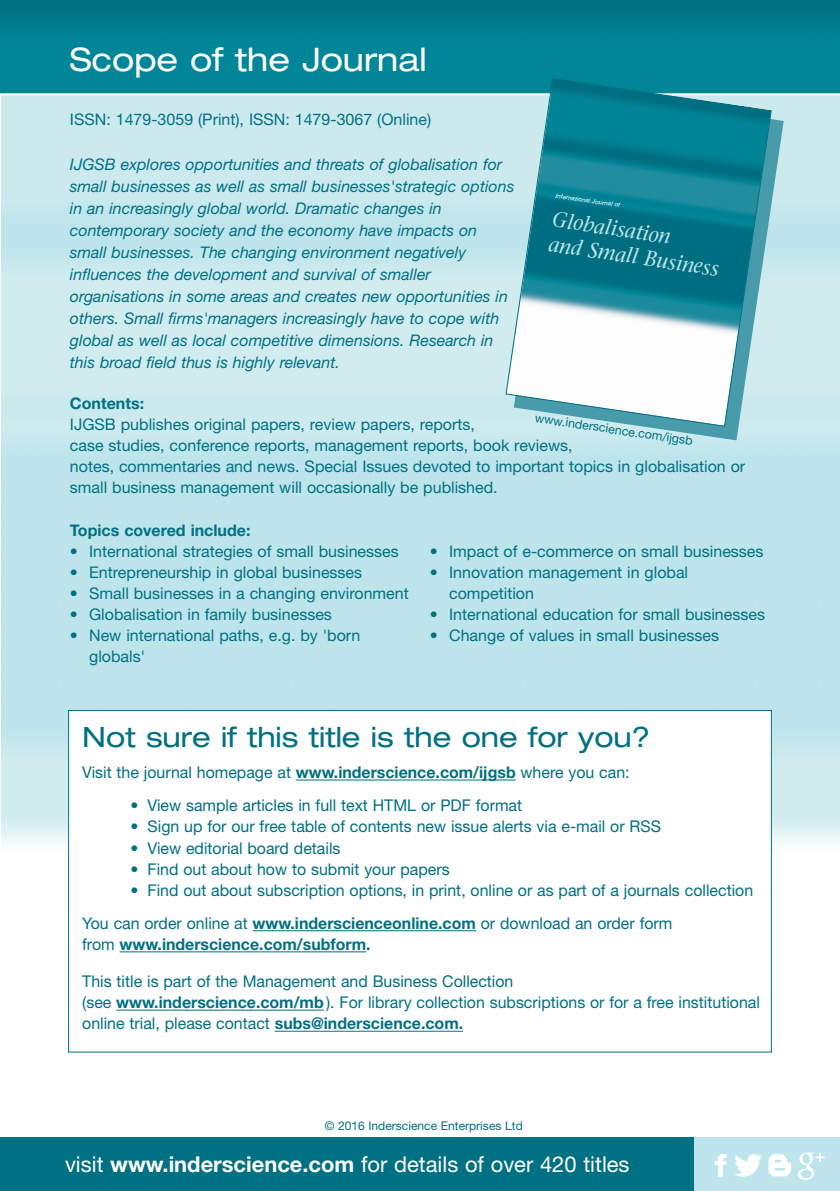
<style>
.page{position:relative;width:840px;height:1191px;background:#fff}
.page>*{position:absolute;margin:0;border:0;box-sizing:border-box;transform-origin:0 0}
.t1{font:expanded 32.4px "Helvetica Neue";color:#fff}
.t2{font:expanded 28px "Helvetica Neue";color:#007083}
.t3{font:21.8px "Helvetica Neue";color:#fff}
.t4{font:italic 21.6px/25px "Stone Serif";color:#bee5eb;scale:.94 1}
.t5{font:16.2px/21.2px "Helvetica Neue";color:#007083}
.t6{font:700 16.2px "Helvetica Neue";color:#007083}
.t7{font:16px/21px "Helvetica Neue";color:#007083}
.t8{font:italic 16px/22px "Helvetica Neue";color:#007083}
.t9{font:700 16px "Helvetica Neue";color:#007083}
.t10{font:12.4px "Helvetica Neue";color:#007083}
.t11{font:12px "Helvetica Neue";color:#007083}
.t12{font:italic 6.4px "Helvetica Neue";color:#fff}
.s1{font-weight:700}
.s2{font-weight:400}
</style>
<div class="page">
<img style="left:2px;top:95px;width:837px;height:958px">
<img style="left:0;top:0;width:839px;height:93px">
<div style="left:0;top:1137px;width:694px;height:54px;background:#007083"></div>
<div style="left:694px;top:1137px;width:145px;height:54px;background:#bee5eb"></div>
<div style="left:69px;top:711px;width:701px;height:340px;background:#fff"></div>
<hr style="left:296px;top:779px;width:219px;height:1px;background:#007083">
<hr style="left:252px;top:930px;width:223px;height:1px;background:#007083">
<hr style="left:119px;top:951px;width:247px;height:1px;background:#007083">
<hr style="left:116px;top:1009px;width:207px;height:1px;background:#007083">
<hr style="left:275px;top:1030px;width:188px;height:1px;background:#007083">
<svg style="left:714px;top:1154px;width:12px;height:22px"></svg>
<svg style="left:735px;top:1154px;width:26px;height:22px"></svg>
<svg style="left:768px;top:1154px;width:22px;height:22px"></svg>
<svg style="left:797px;top:1152px;width:27px;height:27px"></svg>
<svg style="left:513px;top:88px;width:270px;height:352px;background:#b5dce2"></svg>
<svg style="left:504px;top:78px;width:267px;height:349px"></svg>
<h1 class="t1" style="left:70px;top:48px;width:358px">Scope of the Journal</h1>
<p class="t7" style="left:70px;top:110px;width:362px">ISSN: 1479-3059 (Print), ISSN: 1479-3067 (Online)</p>
<p class="t8" style="left:70px;top:154px;width:445px">IJGSB explores opportunities and threats of globalisation for small businesses as well as small businesses'strategic options in an increasingly global world. Dramatic changes in contemporary society and the economy have impacts on small businesses. The changing environment negatively influences the development and survival of smaller organisations in some areas and creates new opportunities in others. Small firms'managers increasingly have to cope with global as well as local competitive dimensions. Research in this broad field thus is highly relevant.</p>
<p class="t9" style="left:70px;top:397px;width:76px">Contents:</p>
<p class="t7" style="left:70px;top:415px;width:676px">IJGSB publishes original papers, review papers, reports,<br>case studies, conference reports, management reports, book reviews,<br>notes, commentaries and news. Special Issues devoted to important topics in globalisation or small business management will occasionally be published.</p>
<p class="t12" style="left:556px;top:193px;width:66px;rotate:8deg">International Journal of</p>
<h3 class="t4" style="left:553px;top:208px;width:184px;rotate:8deg">Globalisation<br>and Small Business</h3>
<p class="t10" style="left:535px;top:413px;width:161px;rotate:8deg">www.inderscience.com/ijgsb</p>
<p class="t9" style="left:70px;top:525px;width:182px">Topics covered include:</p>
<p class="t7" style="left:70px;top:542px;width:330px">• International strategies of small businesses</p>
<p class="t7" style="left:70px;top:563px;width:294px">• Entrepreneurship in global businesses</p>
<p class="t7" style="left:70px;top:584px;width:340px">• Small businesses in a changing environment</p>
<p class="t7" style="left:70px;top:605px;width:263px">• Globalisation in family businesses</p>
<p class="t7" style="left:89px;top:626px;width:272px;text-indent:-19px">• New international paths, e.g. by 'born globals'</p>
<p class="t7" style="left:429px;top:542px;width:335px">• Impact of e-commerce on small businesses</p>
<p class="t7" style="left:449px;top:563px;width:240px;text-indent:-19px">• Innovation management in global competition</p>
<p class="t7" style="left:429px;top:605px;width:336px">• International education for small businesses</p>
<p class="t7" style="left:429px;top:626px;width:290px">• Change of values in small businesses</p>
<h2 class="t2" style="left:82px;top:727px;width:569px">Not sure if this title is the one for you?</h2>
<p class="t5" style="left:82px;top:763px;width:548px">Visit the journal homepage at <span class="s1">www.inderscience.com/ijgsb</span> where you can:</p>
<p class="t5" style="left:130px;top:796px;width:393px">• View sample articles in full text HTML or PDF format</p>
<p class="t5" style="left:130px;top:817px;width:532px">• Sign up for our free table of contents new issue alerts via e-mail or RSS</p>
<p class="t5" style="left:130px;top:839px;width:211px">• View editorial board details</p>
<p class="t5" style="left:130px;top:860px;width:320px">• Find out about how to submit your papers</p>
<p class="t5" style="left:82px;top:875px;width:672px;line-height:33.2px;text-indent:48px">• Find out about subscription options, in print, online or as part of a journals collection<br>You can order online at <span class="s1">www.inderscienceonline.com</span> or download an order form</p>
<p class="t6" style="left:82px;top:938px;width:290px"><span class="s2">from</span> www.inderscience.com/subform.</p>
<p class="t5" style="left:82px;top:972px;width:678px">This title is part of the Management and Business Collection<br>(see <span class="s1">www.inderscience.com/mb</span>). For library collection subscriptions or for a free institutional online trial, please contact <span class="s1">subs@inderscience.com.</span></p>
<p class="t11" style="left:324px;top:1121px;width:199px">© 2016 Inderscience Enterprises Ltd</p>
<h3 class="t3" style="left:65px;top:1156px;width:565px">visit <span class="s1">www.inderscience.com</span> for details of over 420 titles</h3>
</div>
